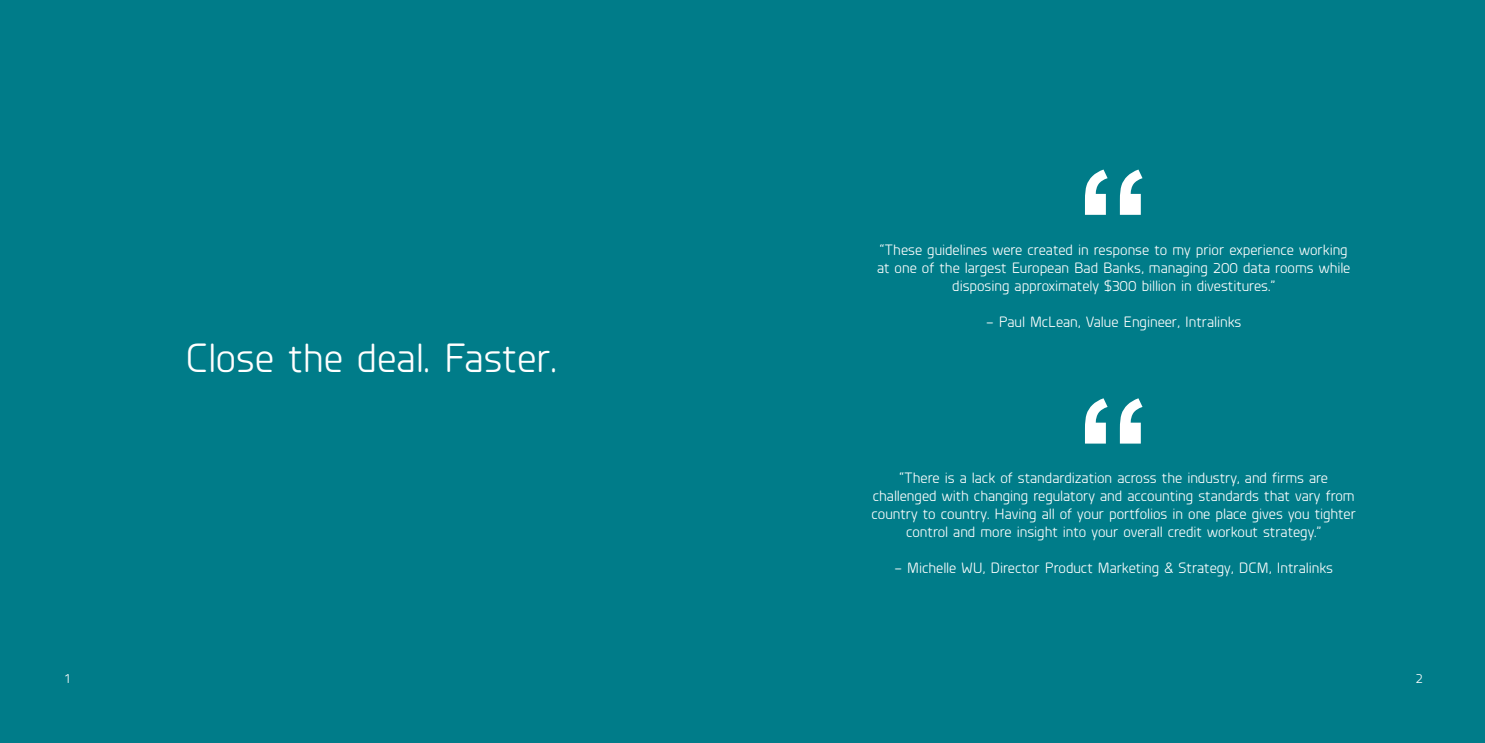
<style>
.page{position:relative;width:1485px;height:743px;background:#fff}
.page>*{position:absolute;margin:0;border:0;box-sizing:border-box;transform-origin:0 0}
.t1{font:40.75px "Planer";color:#fff}
.t2{font:15px/18px "Planer";color:#fff;text-align:center}
.t3{font:13.38px "Planer";color:#fff}
</style>
<div class="page">
<div style="left:0;top:0;width:1485px;height:742px;background:#007c89"></div>
<svg style="left:1085px;top:169px;width:58px;height:46px"></svg>
<svg style="left:1085px;top:398px;width:58px;height:45px"></svg>
<h1 class="t1" style="left:186px;top:331px;width:373px">Close the deal. Faster.</h1>
<p class="t2" style="left:877px;top:240px;width:475px">“These guidelines were created in response to my prior experience working at one of the largest European Bad Banks, managing 200 data rooms while disposing approximately $300 billion in divestitures.”</p>
<p class="t2" style="left:986px;top:312px;width:257px">– Paul McLean, Value Engineer, Intralinks</p>
<p class="t2" style="left:871px;top:468px;width:486px">“There is a lack of standardization across the industry, and firms are challenged with changing regulatory and accounting standards that vary from country to country. Having all of your portfolios in one place gives you tighter control and more insight into your overall credit workout strategy.”</p>
<p class="t2" style="left:894px;top:558px;width:440px">– Michelle WU, Director Product Marketing &amp; Strategy, DCM, Intralinks</p>
<p class="t3" style="left:65px;top:669px;width:6px">1</p>
<p class="t3" style="left:1416px;top:669px;width:9px">2</p>
</div>
